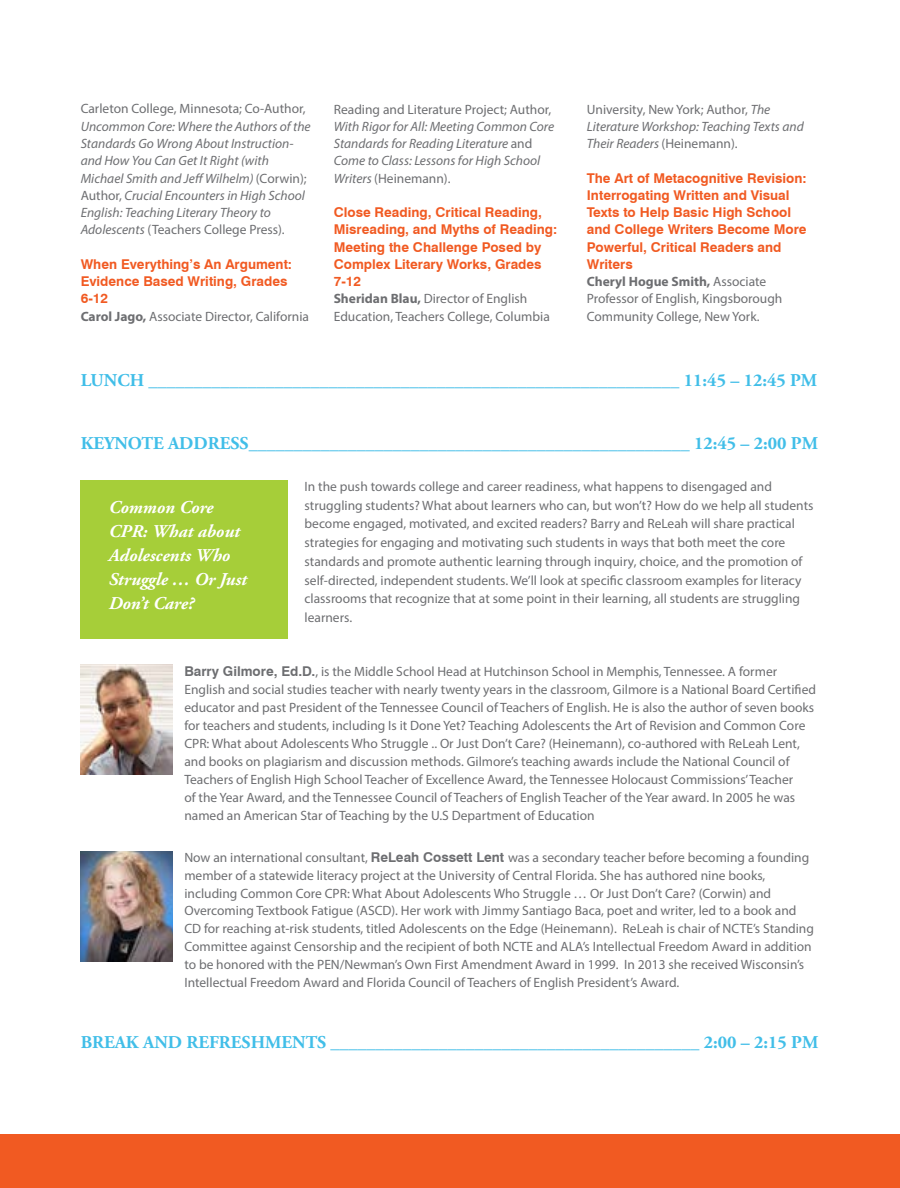
<style>
.page{position:relative;width:900px;height:1188px;background:#fff}
.page>*{position:absolute;margin:0;border:0;box-sizing:border-box;transform-origin:0 0}
.t1{font:700 18px "Adobe Garamond Pro";color:#41bee8}
.t2{font:italic 700 18px/24px "Adobe Garamond Pro";color:#fff}
.t3{font:13.5px/18px "Myriad Pro";color:#6d6e71}
.t4{font:italic 13.5px/17.2px "Myriad Pro";color:#6d6e71}
.t5{font:700 13.5px/17.2px "Swiss 721 BT";color:#f15a22}
.s1{font-style:normal}
.s2{font-weight:700}
.s3{font-family:"Swiss 721 BT";font-weight:700}
</style>
<div class="page">
<div style="left:81px;top:481px;width:207px;height:158px;background:#a6ce39"></div>
<div style="left:0;top:1134px;width:900px;height:54px;background:#f15a22"></div>
<img style="left:81px;top:664px;width:92px;height:111px">
<img style="left:81px;top:851px;width:92px;height:111px">
<p class="t3" style="left:81px;top:100px;width:226px">Carleton College, Minnesota; Co-Author,</p>
<p class="t4" style="left:81px;top:117px;width:232px">Uncommon Core: Where the Authors of the Standards Go Wrong About Instruction&shy;and How You Can Get It Right (with Michael Smith and Jeff Wilhelm) <span class="s1">(Corwin); Author,</span> Crucial Encounters in High School English: Teaching Literary Theory to Adolescents <span class="s1">(Teachers College Press).</span></p>
<p class="t5" style="left:81px;top:255px;width:213px">When Everything’s An Argument:<br>Evidence Based Writing, Grades<br>6-12</p>
<p class="t3" style="left:81px;top:307px;width:230px"><span class="s2">Carol Jago,</span> Associate Director, California</p>
<p class="t3" style="left:334px;top:100px;width:219px">Reading and Literature Project; Author,</p>
<p class="t4" style="left:334px;top:117px;width:222px">With Rigor for All: Meeting Common Core Standards for Reading Literature <span class="s1">and </span>Come to Class: Lessons for High School Writers <span class="s1">(Heinemann).</span></p>
<p class="t5" style="left:334px;top:204px;width:225px">Close Reading, Critical Reading,<br>Misreading, and Myths of Reading:<br>Meeting the Challenge Posed by<br>Complex Literary Works, Grades<br>7-12</p>
<p class="t3" style="left:334px;top:290px;width:218px;line-height:17.2px"><span class="s2">Sheridan Blau,</span> Director of English<br>Education, Teachers College, Columbia</p>
<p class="t4" style="left:587px;top:100px;width:218px"><span class="s1">University, New York; Author,</span> The<br>Literature Workshop: Teaching Texts and<br>Their Readers <span class="s1">(Heinemann).</span></p>
<p class="t5" style="left:587px;top:169px;width:221px">The Art of Metacognitive Revision:<br>Interrogating Written and Visual<br>Texts to Help Basic High School and College Writers Become More<br>Powerful, Critical Readers and<br>Writers</p>
<p class="t3" style="left:587px;top:273px;width:197px;line-height:17.2px"><span class="s2">Cheryl Hogue Smith,</span> Associate<br>Professor of English, Kingsborough<br>Community College, New York.</p>
<h1 class="t1" style="left:81px;top:370px;width:738px">LUNCH ___________________________________________________________ 11:45 – 12:45 PM</h1>
<h1 class="t1" style="left:81px;top:433px;width:739px">KEYNOTE ADDRESS_________________________________________________ 12:45 – 2:00 PM</h1>
<h1 class="t2" style="left:109px;top:496px;width:140px">Common Core<br>CPR: What about<br>Adolescents Who<br>Struggle … Or Just<br>Don’t Care?</h1>
<p class="t3" style="left:305px;top:477px;width:510px;line-height:18.8px">In the push towards college and career readiness, what happens to disengaged and struggling students? What about learners who can, but won’t? How do we help all students become engaged, motivated, and excited readers? Barry and ReLeah will share practical strategies for engaging and motivating such students in ways that both meet the core standards and promote authentic learning through inquiry, choice, and the promotion of self-directed, independent students. We’ll look at specific classroom examples for literacy classrooms that recognize that at some point in their learning, all students are struggling learners.</p>
<p class="t3" style="left:184px;top:662px;width:633px"><span class="s3">Barry Gilmore, Ed.D.</span>, is the Middle School Head at Hutchinson School in Memphis, Tennessee. A former English and social studies teacher with nearly twenty years in the classroom, Gilmore is a National Board Certified educator and past President of the Tennessee Council of Teachers of English. He is also the author of seven books for teachers and students, including Is it Done Yet? Teaching Adolescents the Art of Revision and Common Core CPR: What about Adolescents Who Struggle .. Or Just Don’t Care? (Heinemann), co-authored with ReLeah Lent, and books on plagiarism and discussion methods. Gilmore’s teaching awards include the National Council of Teachers of English High School Teacher of Excellence Award, the Tennessee Holocaust Commissions’ Teacher<br>of the Year Award, and the Tennessee Council of Teachers of English Teacher of the Year award. In 2005 he was named an American Star of Teaching by the U.S Department of Education</p>
<p class="t3" style="left:184px;top:848px;width:631px">Now an international consultant, <span class="s3">ReLeah Cossett Lent</span> was a secondary teacher before becoming a founding member of a statewide literacy project at the University of Central Florida. She has authored nine books, including Common Core CPR: What About Adolescents Who Struggle … Or Just Don’t Care? (Corwin) and Overcoming Textbook Fatigue (ASCD). Her work with Jimmy Santiago Baca, poet and writer, led to a book and CD for reaching at-risk students, titled Adolescents on the Edge (Heinemann). ReLeah is chair of NCTE’s Standing Committee against Censorship and the recipient of both NCTE and ALA’s Intellectual Freedom Award in addition to be honored with the PEN/Newman’s Own First Amendment Award in 1999. In 2013 she received Wisconsin’s Intellectual Freedom Award and Florida Council of Teachers of English President’s Award.</p>
<h1 class="t1" style="left:81px;top:1032px;width:739px">BREAK AND REFRESHMENTS _________________________________________ 2:00 – 2:15 PM</h1>
</div>
